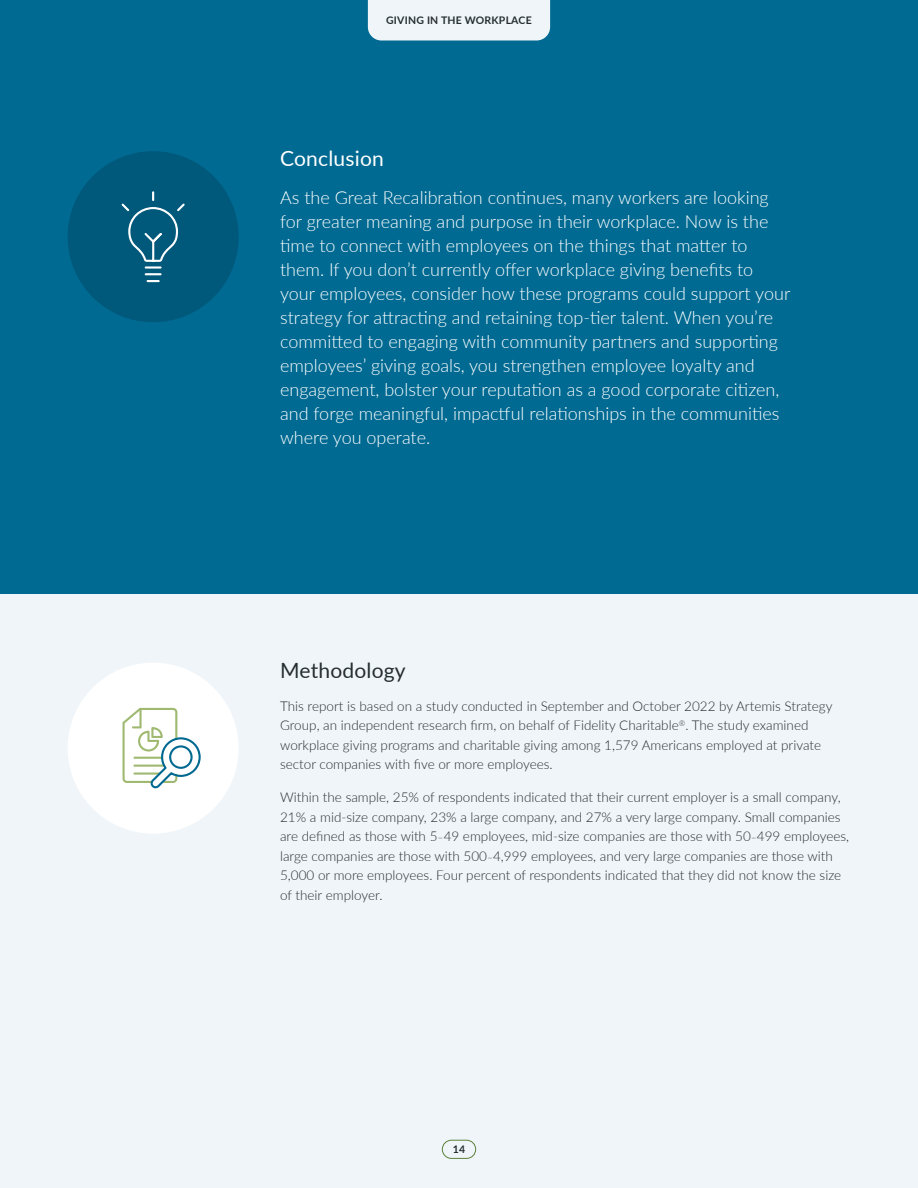
<style>
.page{position:relative;width:918px;height:1188px;background:#fff}
.page>*{position:absolute;margin:0;border:0;box-sizing:border-box;transform-origin:0 0}
.Heading_3{font:21px "Lato";letter-spacing:.01em;color:#242d30}
.Heading_3-2{font:21px "Lato";letter-spacing:.01em;color:#fff}
.Body_Copy{font:300 18px/24px "Lato";color:#fff}
.Body_Copy-2{font:300 13.5px/19.5px "Lato";color:#242d30}
.t1{font:700 10.5px "Lato";letter-spacing:.02em;color:#242d30}
.s1{font-style:italic;font-size:10.5px}
</style>
<div class="page">
<div style="left:0;top:0;width:918px;height:594px;background:#006a92"></div>
<div style="left:0;top:594px;width:918px;height:594px;background:#f0f5f9"></div>
<div style="left:68px;top:151px;width:171px;height:171px;background:#00587a;border-radius:50%"></div>
<hr style="left:145px;top:266px;width:17px;height:3px;background:#fff">
<svg style="left:145px;top:273px;width:17px;height:9px"></svg>
<svg style="left:122px;top:191px;width:63px;height:71px"></svg>
<div style="left:68px;top:663px;width:171px;height:171px;background:#fff;border-radius:50%"></div>
<svg style="left:123px;top:708px;width:78px;height:80px"></svg>
<div style="left:368px;top:0;width:182px;height:40px;background:#f0f5f9"></div>
<div style="left:442px;top:1140px;width:34px;height:19px;border:1px solid #5d8139;border-radius:9px"></div>
<p class="t1" style="left:386px;top:12px;width:147px">GIVING IN THE WORKPLACE</p>
<h3 class="Heading_3-2" style="left:280px;top:144px;width:105px">Conclusion</h3>
<p class="Body_Copy" style="left:280px;top:185px;width:512px">As the Great Recalibration continues, many workers are looking for greater meaning and purpose in their workplace. Now is the time to connect with employees on the things that matter to them. If you don’t currently offer workplace giving benefits to your employees, consider how these programs could support your strategy for attracting and retaining top-tier talent. When you’re committed to engaging with community partners and supporting employees’ giving goals, you strengthen employee loyalty and engagement, bolster your reputation as a good corporate citizen, and forge meaningful, impactful relationships in the communities where you operate.</p>
<h3 class="Heading_3" style="left:280px;top:655px;width:127px">Methodology</h3>
<p class="Body_Copy-2" style="left:280px;top:696px;width:554px">This report is based on a study conducted in September and October 2022 by Artemis Strategy Group, an independent research firm, on behalf of Fidelity Charitable<sup>®</sup>. The study examined workplace giving programs and charitable giving among 1,579 Americans employed at private sector companies with five or more employees.</p>
<p class="Body_Copy-2" style="left:280px;top:787px;width:571px">Within the sample, 25% of respondents indicated that their current employer is a small company, 21% a mid-size company, 23% a large company, and 27% a very large company. Small companies are defined as those with 5<span class="s1">–</span>49 employees, mid-size companies are those with 50<span class="s1">–</span>499 employees, large companies are those with 500<span class="s1">–</span>4,999 employees, and very large companies are those with 5,000 or more employees. Four percent of respondents indicated that they did not know the size of their employer.</p>
<p class="t1" style="left:453px;top:1141px;width:14px">14</p>
</div>
